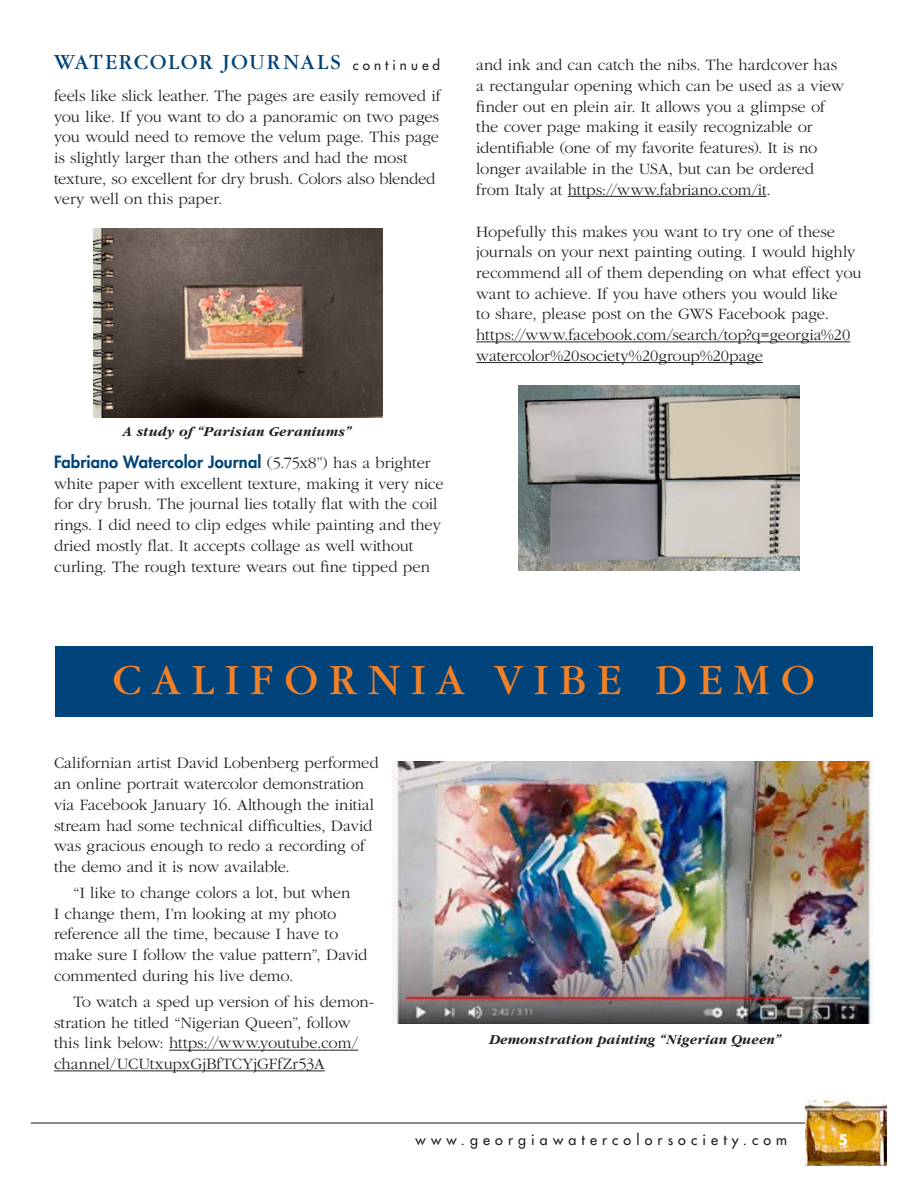
<style>
.page{position:relative;width:918px;height:1188px;background:#fff}
.page>*{position:absolute;margin:0;border:0;box-sizing:border-box;transform-origin:0 0}
.t1{font:45px "Garamond";letter-spacing:.25em;color:#f48026}
.t2{font:22.5px "Garamond";letter-spacing:.075em;color:#00447b}
.t3{font:300 16.5px/20.7px "Garamond";letter-spacing:-.005em;color:#231f20}
.t4{font:italic 700 14.25px "Garamond";letter-spacing:.01em;color:#231f20}
.t5{font:14.25px "Futura";letter-spacing:.36em;color:#231f20}
.t6{font:700 14.25px "Futura";color:#fff}
.t7{font:13.5px "Futura";letter-spacing:.3em;color:#231f20}
.s1{font-family:"Futura";font-weight:800;color:#00447b}
</style>
<div class="page">
<div style="left:55px;top:647px;width:818px;height:70px;background:#00447b"></div>
<hr style="left:31px;top:1122px;width:789px;height:2px;background:#231f20">
<img style="left:805px;top:1099px;width:82px;height:67px">
<hr style="left:568px;top:196px;width:199px;height:1px;background:#231f20">
<hr style="left:476px;top:341px;width:374px;height:1px;background:#231f20">
<hr style="left:476px;top:362px;width:287px;height:1px;background:#231f20">
<img style="left:94px;top:228px;width:289px;height:190px">
<img style="left:518px;top:386px;width:281px;height:185px">
<img style="left:393px;top:761px;width:480px;height:263px">
<hr style="left:169px;top:1050px;width:189px;height:1px;background:#231f20">
<hr style="left:54px;top:1070px;width:271px;height:1px;background:#231f20">
<p class="t2" style="left:54px;top:50px;width:288px">WATERCOLOR JOURNALS</p>
<p class="t7" style="left:353px;top:57px;width:89px">continued</p>
<p class="t3" style="left:54px;top:85px;width:388px">feels like slick leather. The pages are easily removed if you like. If you want to do a panoramic on two pages you would need to remove the velum page. This page is slightly larger than the others and had the most texture, so excellent for dry brush. Colors also blended very well on this paper.</p>
<p class="t4" style="left:124px;top:424px;width:230px">A study of “Parisian Geraniums”</p>
<p class="t3" style="left:54px;top:453px;width:391px"><span class="s1">Fabriano Watercolor Journal</span> (5.75x8”) has a brighter white paper with excellent texture, making it very nice for dry brush. The journal lies totally flat with the coil rings. I did need to clip edges while painting and they dried mostly flat. It accepts collage as well without curling. The rough texture wears out fine tipped pen</p>
<p class="t3" style="left:476px;top:55px;width:369px">and ink and can catch the nibs. The hardcover has a rectangular opening which can be used as a view finder out en plein air. It allows you a glimpse of the cover page making it easily recognizable or identifiable (one of my favorite features). It is no longer available in the USA, but can be ordered from Italy at https://www.fabriano.com/it.</p>
<p class="t3" style="left:476px;top:221px;width:387px">Hopefully this makes you want to try one of these journals on your next painting outing. I would highly recommend all of them depending on what effect you want to achieve. If you have others you would like<br>to share, please post on the GWS Facebook page. https://www.facebook.com/search/top?q=georgia%20 watercolor%20society%20group%20page</p>
<p class="t1" style="left:112px;top:657px;width:704px">CALIFORNIA VIBE DEMO</p>
<p class="t3" style="left:54px;top:753px;width:326px">Californian artist David Lobenberg performed an online portrait watercolor demonstration via Facebook January 16. Although the initial stream had some technical difficulties, David was gracious enough to redo a recording of the demo and it is now available.</p>
<p class="t3" style="left:54px;top:883px;width:315px;text-indent:19px">“I like to change colors a lot, but when<br>I change them, I’m looking at my photo reference all the time, because I have to make sure I follow the value pattern”, David commented during his live demo.</p>
<p class="t3" style="left:54px;top:992px;width:322px;text-indent:19px">To watch a sped up version of his demon&shy;stration he titled “Nigerian Queen”, follow this link below: https://www.youtube.com/ channel/UCUtxupxGjBfTCYjGFfZr53A</p>
<p class="t4" style="left:490px;top:1031px;width:293px">Demonstration painting “Nigerian Queen”</p>
<p class="t5" style="left:416px;top:1130px;width:373px">www.georgiawatercolorsociety.com</p>
<p class="t6" style="left:839px;top:1129px;width:11px">5</p>
</div>
